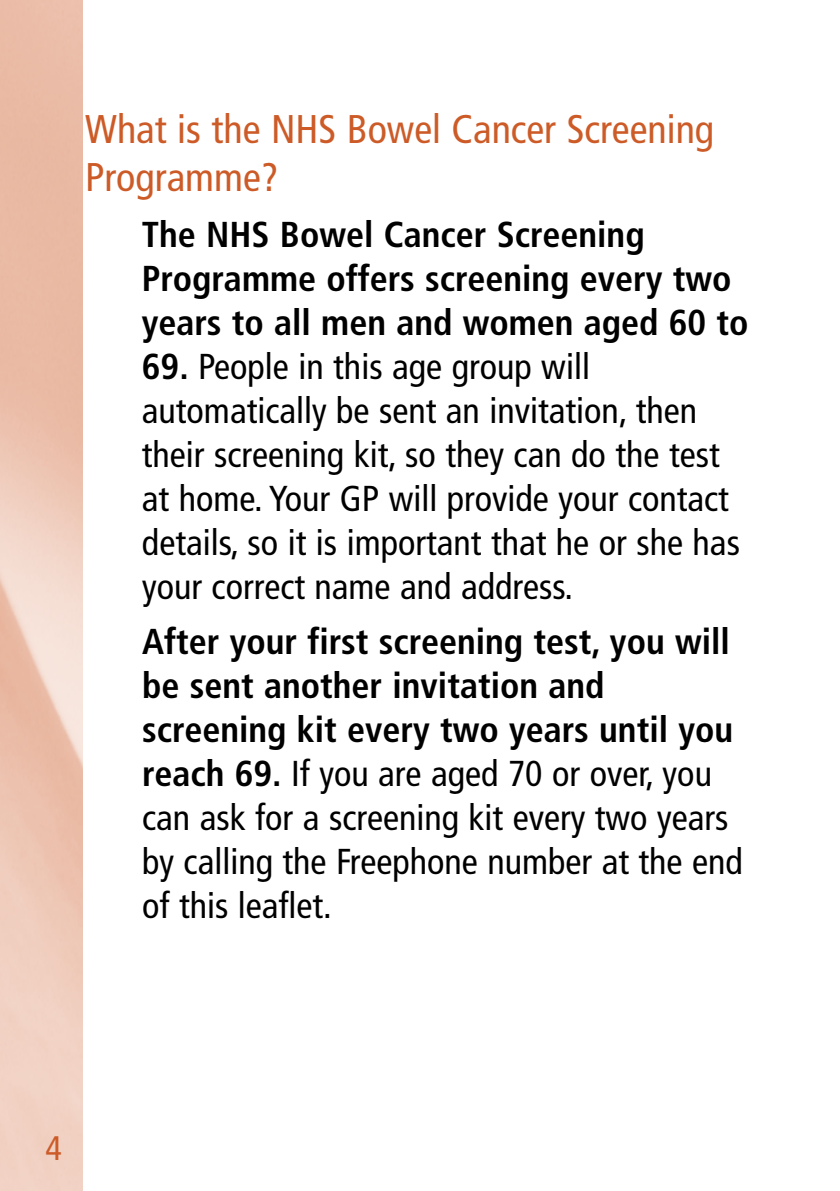
<style>
.page{position:relative;width:840px;height:1191px;background:#fff}
.page>*{position:absolute;margin:0;border:0;box-sizing:border-box;transform-origin:0 0}
.t1{font:condensed 40px/48px "Frutiger";color:#cc5b27}
.t2{font:condensed 36px/44px "Frutiger";color:#000}
.t3{font:700 condensed 36px/44px "Frutiger";color:#000}
.t4{font:condensed 34px "Frutiger";color:#cc5b27}
.s1{font-weight:700}
</style>
<div class="page">
<h2 class="t1" style="left:85px;top:109px;width:630px">What is the NHS Bowel Cancer Screening<br>Programme?</h2>
<h2 class="t3" style="left:142px;top:215px;width:608px">The NHS Bowel Cancer Screening<br>Programme offers screening every two years to all men and women aged 60 to</h2>
<p class="t2" style="left:142px;top:347px;width:599px"><span class="s1">69.</span> People in this age group will automatically be sent an invitation, then their screening kit, so they can do the test at home. Your GP will provide your contact details, so it is important that he or she has your correct name and address.</p>
<p class="t2" style="left:142px;top:622px;width:602px"><span class="s1">After your first screening test, you will be sent another invitation and screening kit every two years until you reach 69.</span> If you are aged 70 or over, you can ask for a screening kit every two years by calling the Freephone number at the end of this leaflet.</p>
<p class="t4" style="left:45px;top:1134px;width:18px">4</p>
</div>
